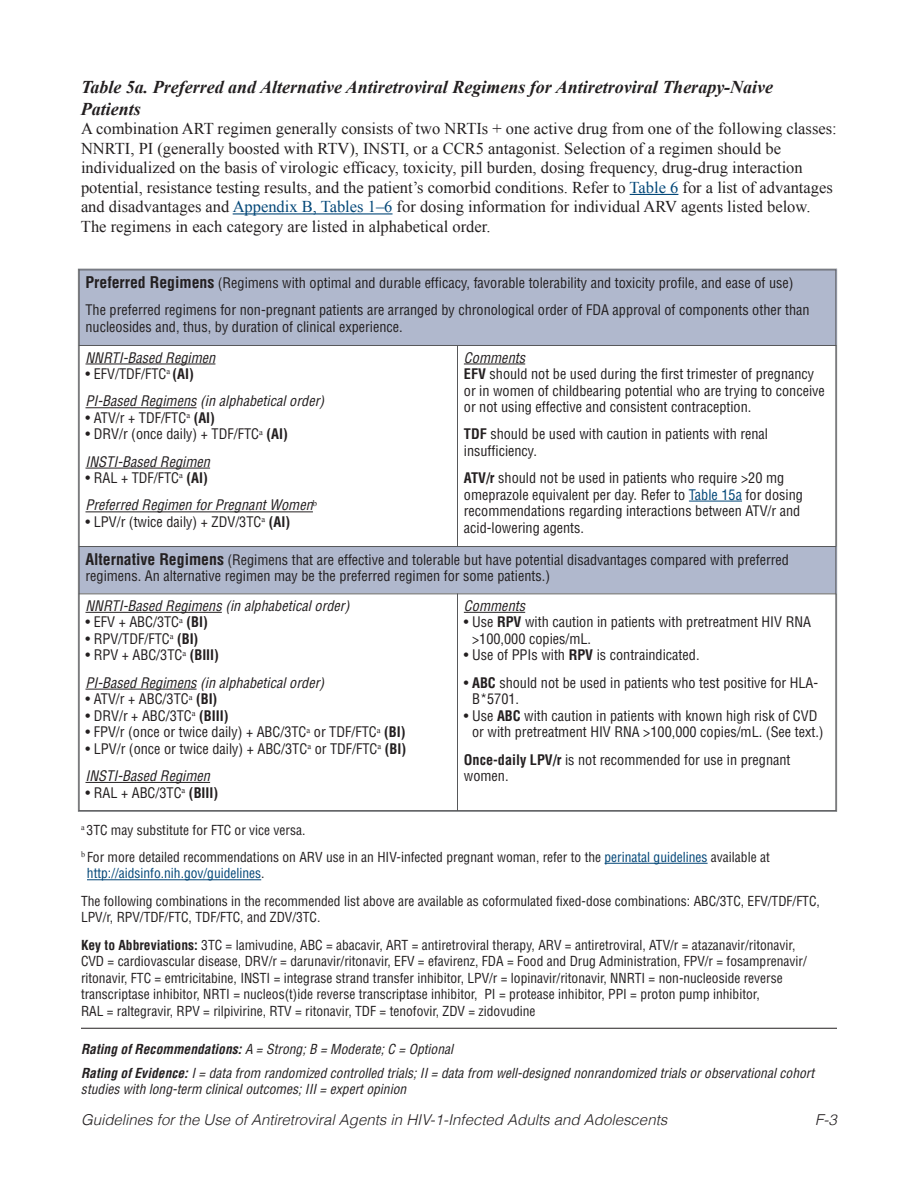
<style>
.page{position:relative;width:918px;height:1188px;background:#fff}
.page>*{position:absolute;margin:0;border:0;box-sizing:border-box;transform-origin:0 0}
.t1{font:italic 700 18px/21.6px "Times New Roman";color:#231f20}
.t2{font:16.5px/19.5px "Times New Roman";color:#231f20}
.t3{font:italic 300 15px "Helvetica";color:#231f20}
.t4{font:condensed 14.25px/16.5px "Helvetica";color:#231f20}
.t5{font:italic condensed 14.25px/27.3px "Helvetica";letter-spacing:.005em;color:#231f20}
.t6{font:condensed 13.5px/27.3px "Helvetica";color:#231f20}
.t7{font:italic condensed 13.5px/24px "Helvetica";letter-spacing:.005em;color:#231f20}
.s1{color:#034778}
.s2{font-weight:700;font-size:15.75px}
.s3{font-style:normal}
.s4{font-weight:700;font-style:normal}
.s5{font-weight:700}
.s6{font-style:italic}
</style>
<div class="page">
<hr style="left:630px;top:194px;width:48px;height:1px;background:#034778">
<hr style="left:233px;top:213px;width:160px;height:1px;background:#034778">
<div style="left:79px;top:270px;width:757px;height:75px;background:#b0b8cd"></div>
<hr style="left:86px;top:364px;width:129px;height:1px;background:#231f20">
<hr style="left:86px;top:407px;width:111px;height:1px;background:#231f20">
<hr style="left:86px;top:468px;width:124px;height:1px;background:#231f20">
<hr style="left:86px;top:512px;width:227px;height:1px;background:#231f20">
<hr style="left:464px;top:364px;width:61px;height:1px;background:#231f20">
<hr style="left:689px;top:501px;width:53px;height:1px;background:#034778">
<div style="left:79px;top:547px;width:757px;height:47px;background:#b0b8cd"></div>
<hr style="left:86px;top:612px;width:136px;height:1px;background:#231f20">
<hr style="left:86px;top:689px;width:111px;height:1px;background:#231f20">
<hr style="left:86px;top:782px;width:124px;height:1px;background:#231f20">
<hr style="left:464px;top:612px;width:61px;height:1px;background:#231f20">
<hr style="left:79px;top:270px;width:1px;height:541px;background:#57585a">
<hr style="left:457px;top:345px;width:1px;height:202px;background:#57585a">
<hr style="left:457px;top:593px;width:1px;height:218px;background:#57585a">
<hr style="left:836px;top:270px;width:1px;height:541px;background:#57585a">
<hr style="left:79px;top:270px;width:757px;height:1px;background:#57585a">
<hr style="left:79px;top:345px;width:757px;height:1px;background:#57585a">
<hr style="left:79px;top:546px;width:757px;height:1px;background:#57585a">
<hr style="left:79px;top:593px;width:757px;height:1px;background:#57585a">
<hr style="left:79px;top:810px;width:757px;height:1px;background:#57585a">
<hr style="left:605px;top:863px;width:103px;height:1px;background:#034778">
<hr style="left:87px;top:879px;width:174px;height:1px;background:#034778">
<hr style="left:81px;top:1028px;width:756px;height:1px;background:#231f20">
<p class="t1" style="left:81px;top:76px;width:694px">Table 5a. Preferred and Alternative Antiretroviral Regimens for Antiretroviral Therapy-Naive<br>Patients</p>
<p class="t2" style="left:81px;top:119px;width:757px">A combination ART regimen generally consists of two NRTIs + one active drug from one of the following classes:<br>NNRTI, PI (generally boosted with RTV), INSTI, or a CCR5 antagonist. Selection of a regimen should be individualized on the basis of virologic efficacy, toxicity, pill burden, dosing frequency, drug-drug interaction potential, resistance testing results, and the patient’s comorbid conditions. Refer to <span class="s1">Table 6</span> for a list of advantages and disadvantages and <span class="s1">Appendix B, Tables 1–6</span> for dosing information for individual ARV agents listed below.<br>The regimens in each category are listed in alphabetical order.</p>
<p class="t4" style="left:86px;top:269px;width:726px;line-height:27.3px"><span class="s2">Preferred Regimens</span> (Regimens with optimal and durable efficacy, favorable tolerability and toxicity profile, and ease of use)<br>The preferred regimens for non-pregnant patients are arranged by chronological order of FDA approval of components other than</p>
<p class="t4" style="left:86px;top:319px;width:319px">nucleosides and, thus, by duration of clinical experience.</p>
<p class="t5" style="left:86px;top:344px;width:131px">NNRTI-Based Regimen</p>
<p class="t5" style="left:85px;top:360px;width:240px"><span class="s3">• EFV/TDF/FTC</span><sup>a</sup> <span class="s4">(AI)<br></span>PI-Based Regimens (in alphabetical order)</p>
<p class="t4" style="left:86px;top:410px;width:131px">• ATV/r + TDF/FTC<sup>a</sup> <span class="s5">(AI)</span></p>
<p class="t4" style="left:85px;top:421px;width:204px;line-height:27.3px">• DRV/r (once daily) + TDF/FTC<sup>a</sup> <span class="s5">(AI)<br></span><span class="s6">INSTI-Based Regimen</span></p>
<p class="t5" style="left:86px;top:465px;width:233px"><span class="s3">• RAL + TDF/FTC</span><sup>a</sup> <span class="s4">(AI)<br></span>Preferred Regimen for Pregnant Women<sup>b</sup></p>
<p class="t4" style="left:86px;top:514px;width:206px">• LPV/r (twice daily) + ZDV/3TC<sup>a</sup> <span class="s5">(AI)</span></p>
<p class="t4" style="left:464px;top:349px;width:363px"><span class="s6">Comments<br></span><span class="s5">EFV</span> should not be used during the first trimester of pregnancy or in women of childbearing potential who are trying to conceive or not using effective and consistent contraception.</p>
<p class="t4" style="left:464px;top:426px;width:306px"><span class="s5">TDF</span> should be used with caution in patients with renal insufficiency.</p>
<p class="t4" style="left:464px;top:470px;width:341px"><span class="s5">ATV/r</span> should not be used in patients who require &gt;20 mg omeprazole equivalent per day. Refer to <span class="s1">Table 15a</span> for dosing recommendations regarding interactions between ATV/r and acid-lowering agents.</p>
<p class="t4" style="left:86px;top:552px;width:705px"><span class="s2">Alternative Regimens</span> (Regimens that are effective and tolerable but have potential disadvantages compared with preferred regimens. An alternative regimen may be the preferred regimen for some patients.)</p>
<p class="t5" style="left:86px;top:592px;width:266px">NNRTI-Based Regimens (in alphabetical order)</p>
<p class="t4" style="left:85px;top:614px;width:124px">• EFV + ABC/3TC<sup>a</sup> <span class="s5">(BI)</span></p>
<p class="t4" style="left:85px;top:631px;width:114px">• RPV/TDF/FTC<sup>a</sup> <span class="s5">(BI)</span></p>
<p class="t5" style="left:85px;top:642px;width:240px"><span class="s3">• RPV + ABC/3TC</span><sup>a</sup> <span class="s4">(BIII)<br></span>PI-Based Regimens (in alphabetical order)</p>
<p class="t4" style="left:86px;top:691px;width:133px">• ATV/r + ABC/3TC<sup>a</sup> <span class="s5">(BI)</span></p>
<p class="t4" style="left:85px;top:708px;width:144px">• DRV/r + ABC/3TC<sup>a</sup> <span class="s5">(BIII)</span></p>
<p class="t4" style="left:85px;top:724px;width:321px">• FPV/r (once or twice daily) + ABC/3TC<sup>a</sup> or TDF/FTC<sup>a</sup> <span class="s5">(BI)</span></p>
<p class="t4" style="left:86px;top:735px;width:322px;line-height:27.3px">• LPV/r (once or twice daily) + ABC/3TC<sup>a</sup> or TDF/FTC<sup>a</sup> <span class="s5">(BI)<br></span><span class="s6">INSTI-Based Regimen</span></p>
<p class="t4" style="left:86px;top:784px;width:134px">• RAL + ABC/3TC<sup>a</sup> <span class="s5">(BIII)</span></p>
<p class="t5" style="left:464px;top:592px;width:63px">Comments</p>
<p class="t4" style="left:472px;top:614px;width:340px;text-indent:-8px">• Use <span class="s5">RPV</span> with caution in patients with pretreatment HIV RNA &gt;100,000 copies/mL.</p>
<p class="t4" style="left:464px;top:647px;width:237px">• Use of PPIs with <span class="s5">RPV</span> is contraindicated.</p>
<p class="t4" style="left:472px;top:675px;width:348px;text-indent:-8px">• <span class="s5">ABC</span> should not be used in patients who test positive for HLA-<br>B*5701.</p>
<p class="t4" style="left:464px;top:708px;width:361px;text-align:center">• Use <span class="s5">ABC</span> with caution in patients with known high risk of CVD or with pretreatment HIV RNA &gt;100,000 copies/mL. (See text.)</p>
<p class="t4" style="left:464px;top:751px;width:328px"><span class="s5">Once-daily LPV/r</span> is not recommended for use in pregnant women.</p>
<p class="t6" style="left:81px;top:816px;width:690px"><sup>a</sup> 3TC may substitute for FTC or vice versa.<br><sup>b</sup> For more detailed recommendations on ARV use in an HIV-infected pregnant woman, refer to the <span class="s1">perinatal guidelines</span> available at</p>
<p class="t6" style="left:81px;top:860px;width:740px;text-indent:6px"><span class="s1">http://aidsinfo.nih.gov/guidelines</span>.<br>The following combinations in the recommended list above are available as coformulated fixed-dose combinations: ABC/3TC, EFV/TDF/FTC,</p>
<p class="t6" style="left:81px;top:904px;width:716px">LPV/r, RPV/TDF/FTC, TDF/FTC, and ZDV/3TC.<br><span class="s5">Key to Abbreviations:</span> 3TC = lamivudine, ABC = abacavir, ART = antiretroviral therapy, ARV = antiretroviral, ATV/r = atazanavir/ritonavir,</p>
<p class="t6" style="left:81px;top:953px;width:727px;line-height:16.5px">CVD = cardiovascular disease, DRV/r = darunavir/ritonavir, EFV = efavirenz, FDA = Food and Drug Administration, FPV/r = fosamprenavir/ ritonavir, FTC = emtricitabine, INSTI = integrase strand transfer inhibitor, LPV/r = lopinavir/ritonavir, NNRTI = non-nucleoside reverse transcriptase inhibitor, NRTI = nucleos(t)ide reverse transcriptase inhibitor, PI = protease inhibitor, PPI = proton pump inhibitor,<br>RAL = raltegravir, RPV = rilpivirine, RTV = ritonavir, TDF = tenofovir, ZDV = zidovudine</p>
<p class="t7" style="left:81px;top:1037px;width:735px"><span class="s5">Rating of Recommendations:</span> A = Strong; B = Moderate; C = Optional<br><span class="s5">Rating of Evidence:</span> I = data from randomized controlled trials; II = data from well-designed nonrandomized trials or observational cohort</p>
<p class="t7" style="left:81px;top:1078px;width:327px">studies with long-term clinical outcomes; III = expert opinion</p>
<p class="t3" style="left:81px;top:1113px;width:588px">Guidelines for the Use of Antiretroviral Agents in HIV-1-Infected Adults and Adolescents</p>
<p class="t3" style="left:815px;top:1113px;width:23px">F-3</p>
</div>
